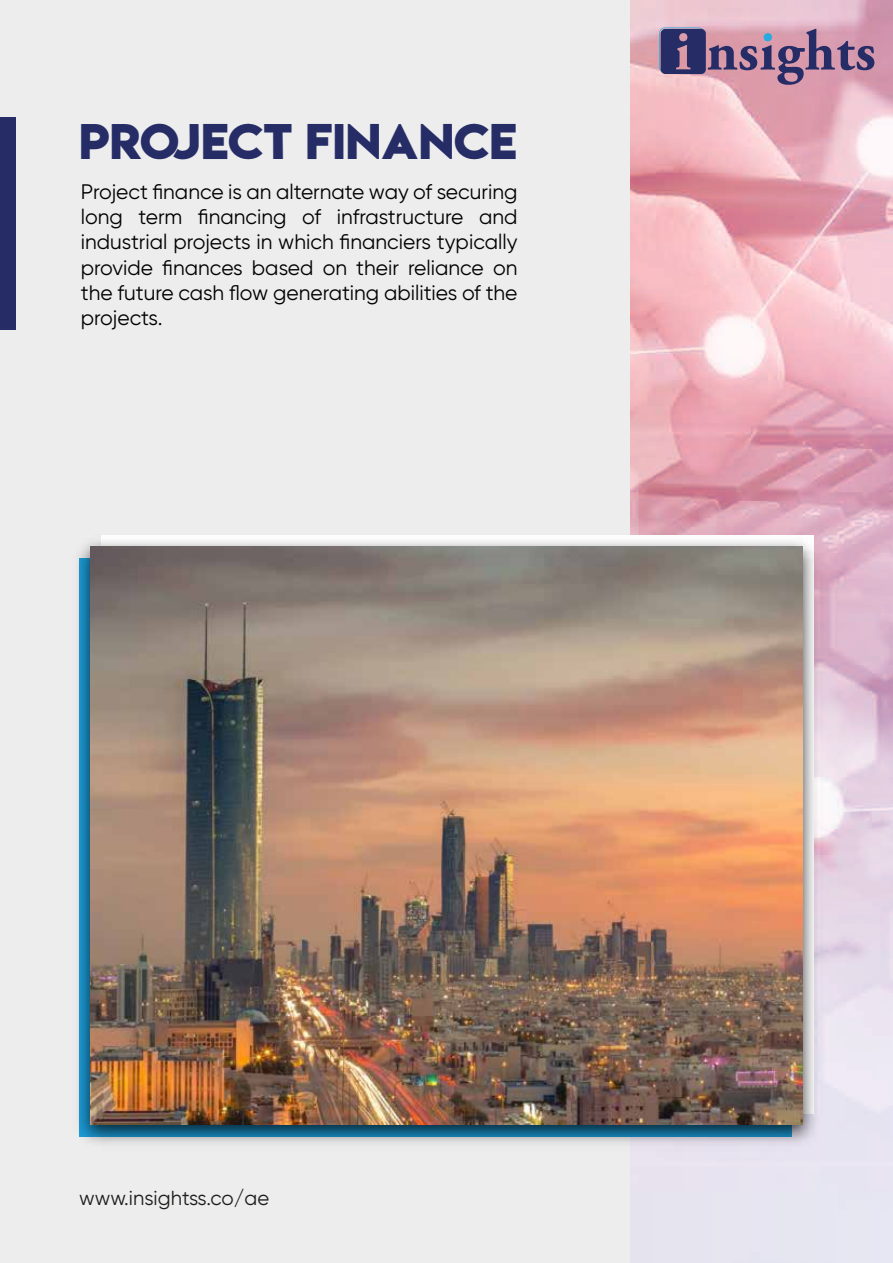
<style>
.page{position:relative;width:893px;height:1263px;background:#ededed}
.page>*{position:absolute;margin:0;border:0;box-sizing:border-box;transform-origin:0 0}
.t1{font:44.4px "Lemon Milkbold";color:#262c66}
.t2{font:21px/25.2px "Gilroy";color:#000;text-align:justify}
.t3{font:20.25px "Gilroy";color:#1d1d1b}
</style>
<div class="page">
<svg style="left:630px;top:0;width:263px;height:1193px;background:#e8bbc8"></svg>
<img style="left:78px;top:529px;width:747px;height:624px">
<img style="left:90px;top:547px;width:713px;height:578px">
<svg style="left:659px;top:27px;width:215px;height:58px;background:#9c7897"></svg>
<div style="left:0;top:117px;width:16px;height:212px;background:#262c66"></div>
<h1 class="t1" style="left:79px;top:109px;width:439px">PROJECT FINANCE</h1>
<p class="t2" style="left:81px;top:179px;width:438px">Project finance is an alternate way of securing long term financing of infrastructure and industrial projects in which financiers typically provide finances based on their reliance on the future cash flow generating abilities of the projects.</p>
<p class="t3" style="left:79px;top:1185px;width:192px">www.insightss.co/ae</p>
</div>
